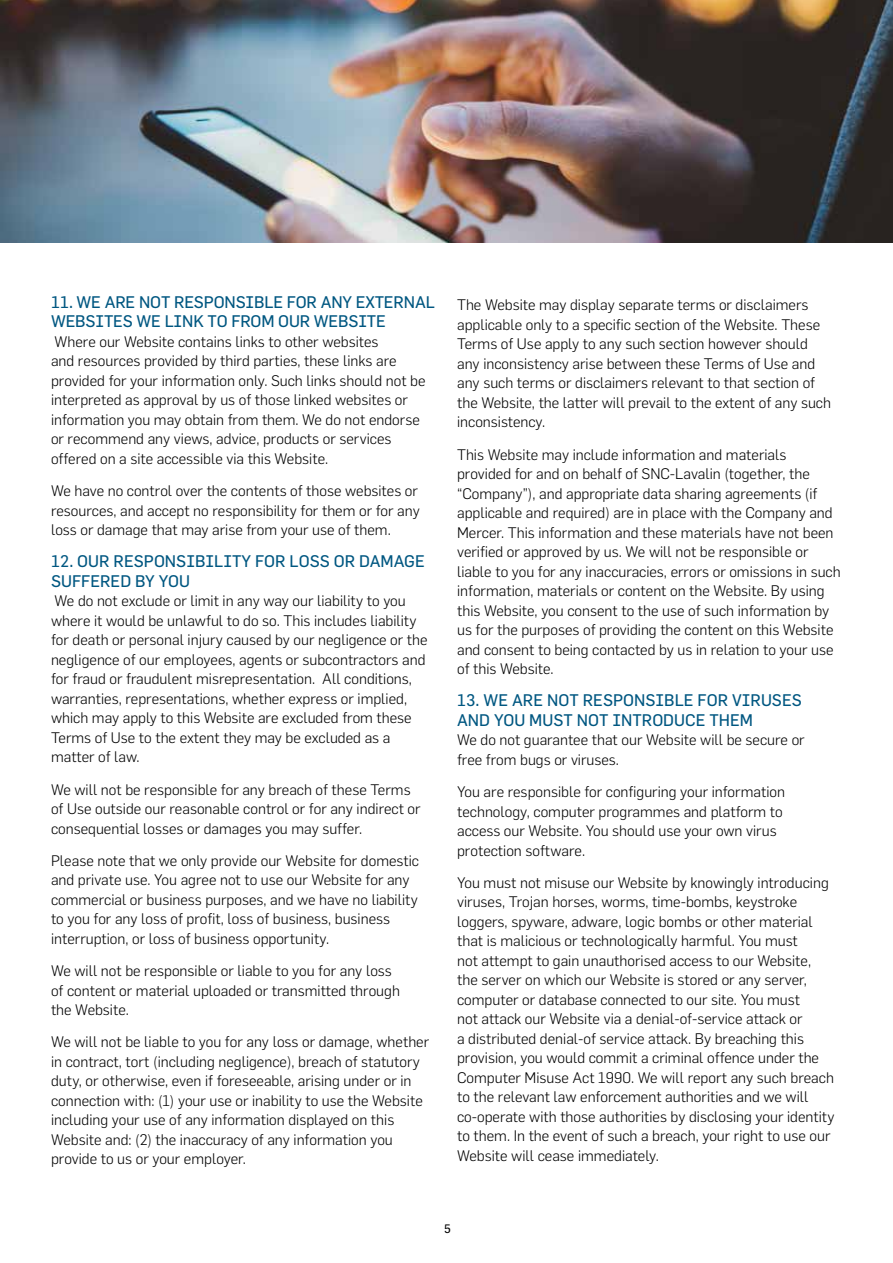
<style>
.page{position:relative;width:893px;height:1263px;background:#fff}
.page>*{position:absolute;margin:0;border:0;box-sizing:border-box;transform-origin:0 0}
.t1{font:16.5px/19.5px "Flama";color:#005781}
.t2{font:300 15px/19.5px "Flama";color:#000}
.t3{font:12px "Flama";color:#000}
</style>
<div class="page">
<img style="left:0;top:0;width:893px;height:242px">
<p class="t1" style="left:51px;top:292px;width:385px">11. WE ARE NOT RESPONSIBLE FOR ANY EXTERNAL<br>WEBSITES WE LINK TO FROM OUR WEBSITE</p>
<p class="t2" style="left:51px;top:331px;width:376px">Where our Website contains links to other websites<br>and resources provided by third parties, these links are provided for your information only. Such links should not be interpreted as approval by us of those linked websites or information you may obtain from them. We do not endorse or recommend any views, advice, products or services offered on a site accessible via this Website.</p>
<p class="t2" style="left:51px;top:480px;width:370px">We have no control over the contents of those websites or resources, and accept no responsibility for them or for any loss or damage that may arise from your use of them.</p>
<p class="t1" style="left:51px;top:551px;width:375px">12. OUR RESPONSIBILITY FOR LOSS OR DAMAGE<br>SUFFERED BY YOU</p>
<p class="t2" style="left:51px;top:590px;width:378px">We do not exclude or limit in any way our liability to you where it would be unlawful to do so. This includes liability for death or personal injury caused by our negligence or the negligence of our employees, agents or subcontractors and for fraud or fraudulent misrepresentation. All conditions, warranties, representations, whether express or implied, which may apply to this Website are excluded from these Terms of Use to the extent they may be excluded as a matter of law.</p>
<p class="t2" style="left:51px;top:779px;width:371px">We will not be responsible for any breach of these Terms of Use outside our reasonable control or for any indirect or consequential losses or damages you may suffer.</p>
<p class="t2" style="left:51px;top:850px;width:370px">Please note that we only provide our Website for domestic and private use. You agree not to use our Website for any commercial or business purposes, and we have no liability to you for any loss of profit, loss of business, business interruption, or loss of business opportunity.</p>
<p class="t2" style="left:51px;top:960px;width:350px">We will not be responsible or liable to you for any loss of content or material uploaded or transmitted through the Website.</p>
<p class="t2" style="left:51px;top:1031px;width:380px">We will not be liable to you for any loss or damage, whether in contract, tort (including negligence), breach of statutory duty, or otherwise, even if foreseeable, arising under or in connection with: (1) your use or inability to use the Website including your use of any information displayed on this Website and: (2) the inaccuracy of any information you provide to us or your employer.</p>
<p class="t2" style="left:457px;top:294px;width:375px">The Website may display separate terms or disclaimers applicable only to a specific section of the Website. These Terms of Use apply to any such section however should any inconsistency arise between these Terms of Use and any such terms or disclaimers relevant to that section of the Website, the latter will prevail to the extent of any such inconsistency.</p>
<p class="t2" style="left:457px;top:444px;width:385px">This Website may include information and materials provided for and on behalf of SNC-Lavalin (together, the “Company”), and appropriate data sharing agreements (if applicable and required) are in place with the Company and Mercer. This information and these materials have not been verified or approved by us. We will not be responsible or liable to you for any inaccuracies, errors or omissions in such information, materials or content on the Website. By using this Website, you consent to the use of such information by us for the purposes of providing the content on this Website and consent to being contacted by us in relation to your use of this Website.</p>
<p class="t1" style="left:457px;top:690px;width:346px">13. WE ARE NOT RESPONSIBLE FOR VIRUSES<br>AND YOU MUST NOT INTRODUCE THEM</p>
<p class="t2" style="left:457px;top:729px;width:349px">We do not guarantee that our Website will be secure or free from bugs or viruses.</p>
<p class="t2" style="left:457px;top:781px;width:329px">You are responsible for configuring your information technology, computer programmes and platform to access our Website. You should use your own virus protection software.</p>
<p class="t2" style="left:457px;top:872px;width:379px">You must not misuse our Website by knowingly introducing viruses, Trojan horses, worms, time-bombs, keystroke loggers, spyware, adware, logic bombs or other material that is malicious or technologically harmful. You must<br>not attempt to gain unauthorised access to our Website, the server on which our Website is stored or any server, computer or database connected to our site. You must<br>not attack our Website via a denial-of-service attack or<br>a distributed denial-of service attack. By breaching this provision, you would commit a criminal offence under the Computer Misuse Act 1990. We will report any such breach to the relevant law enforcement authorities and we will co-operate with those authorities by disclosing your identity to them. In the event of such a breach, your right to use our Website will cease immediately.</p>
<p class="t3" style="left:444px;top:1222px;width:8px">5</p>
</div>
